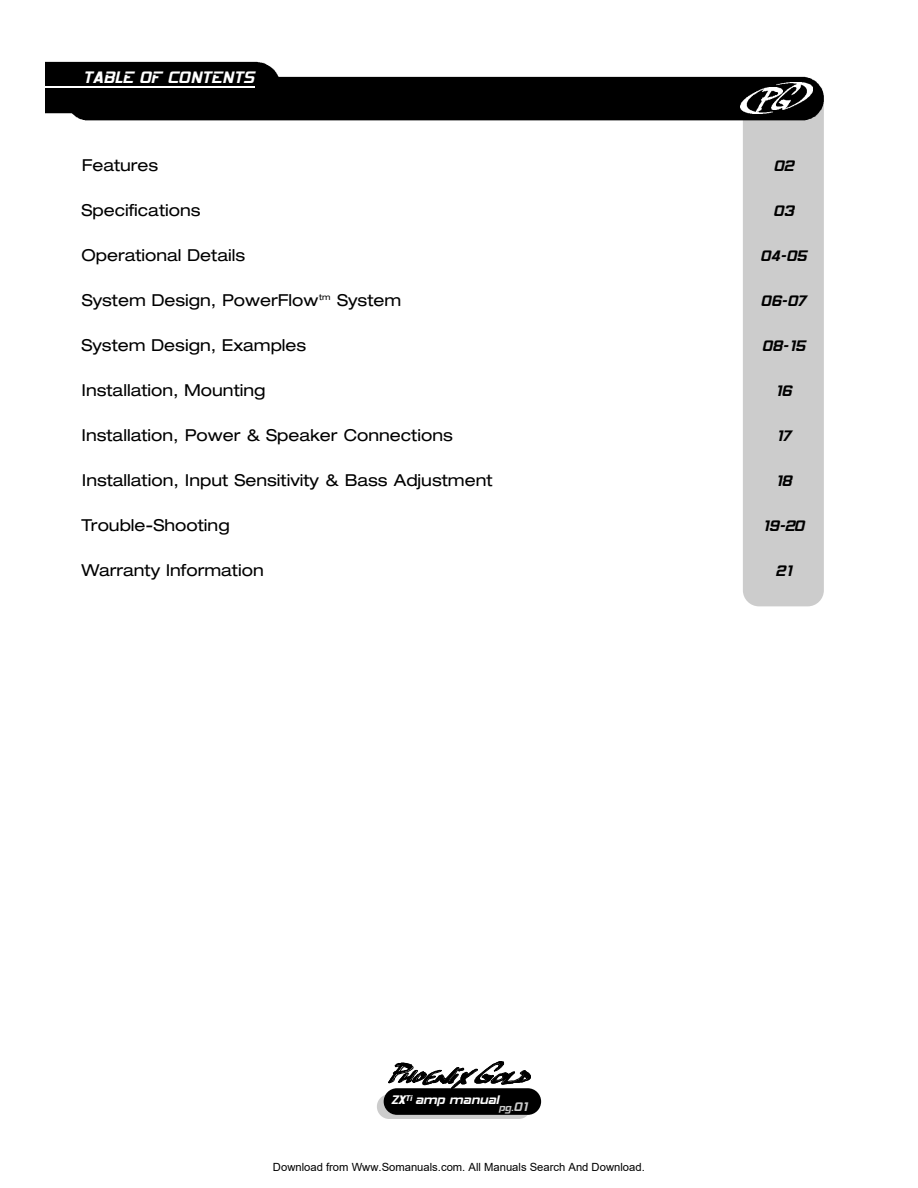
<style>
.page{position:relative;width:918px;height:1188px;background:#fff}
.page>*{position:absolute;margin:0;border:0;box-sizing:border-box;transform-origin:0 0}
.t1{font:18px "Hemi Head 426";color:#fff}
.t2{font:expanded 16.5px "Helvetica Neue";color:#000}
.t3{font:16.5px "Hemi Head 426";color:#000}
.t4{font:13.5px "Hemi Head 426";color:#fff}
.t5{font:11.25px "Arial";color:#000}
.t6{font:10.5px "Hemi Head 426";color:#ccc}
.s1{font-size:13.5px}
</style>
<div class="page">
<div style="left:377px;top:1094px;width:154px;height:25px;background:#ccc;border-radius:12px"></div>
<div style="left:384px;top:1088px;width:157px;height:27px;background:#000;border-radius:13px"></div>
<svg style="left:389px;top:1061px;width:142px;height:28px"></svg>
<div style="left:743px;top:88px;width:81px;height:518px;background:#ccc;border-radius:16px"></div>
<svg style="left:45px;top:62px;width:779px;height:58px"></svg>
<hr style="left:45px;top:87px;width:210px;height:1px;background:#fff">
<img style="left:741px;top:87px;width:42px;height:27px">
<img style="left:771px;top:82px;width:42px;height:28px">
<p class="t1" style="left:83px;top:69px;width:173px">TABLE OF CONTENTS</p>
<p class="t2" style="left:82px;top:159px;width:78px">Features</p>
<p class="t3" style="left:773px;top:159px;width:22px">02</p>
<p class="t2" style="left:81px;top:204px;width:121px">Specifications</p>
<p class="t3" style="left:773px;top:204px;width:22px">03</p>
<p class="t2" style="left:81px;top:249px;width:165px">Operational Details</p>
<p class="t3" style="left:760px;top:249px;width:48px">04-05</p>
<p class="t2" style="left:82px;top:294px;width:321px">System Design, PowerFlow<sup>tm</sup> System</p>
<p class="t3" style="left:761px;top:294px;width:47px">06-07</p>
<p class="t2" style="left:81px;top:339px;width:226px">System Design, Examples</p>
<p class="t3" style="left:762px;top:339px;width:45px">08-1 5</p>
<p class="t2" style="left:81px;top:384px;width:185px">Installation, Mounting</p>
<p class="t3" style="left:775px;top:384px;width:18px">16</p>
<p class="t2" style="left:81px;top:429px;width:373px">Installation, Power &amp; Speaker Connections</p>
<p class="t3" style="left:776px;top:429px;width:17px">17</p>
<p class="t2" style="left:82px;top:474px;width:412px">Installation, Input Sensitivity &amp; Bass Adjustment</p>
<p class="t3" style="left:775px;top:474px;width:18px">18</p>
<p class="t2" style="left:81px;top:519px;width:150px">Trouble-Shooting</p>
<p class="t3" style="left:763px;top:519px;width:43px">19- 20</p>
<p class="t2" style="left:81px;top:564px;width:184px">Warranty Information</p>
<p class="t3" style="left:775px;top:564px;width:18px">21</p>
<p class="t4" style="left:391px;top:1094px;width:109px">ZX<sup>Ti</sup> amp manual</p>
<p class="t6" style="left:499px;top:1103px;width:30px">pg.<span class="s1">01</span></p>
<p class="t5" style="left:273px;top:1160px;width:373px">Download from Www.Somanuals.com. All Manuals Search And Download.</p>
</div>
